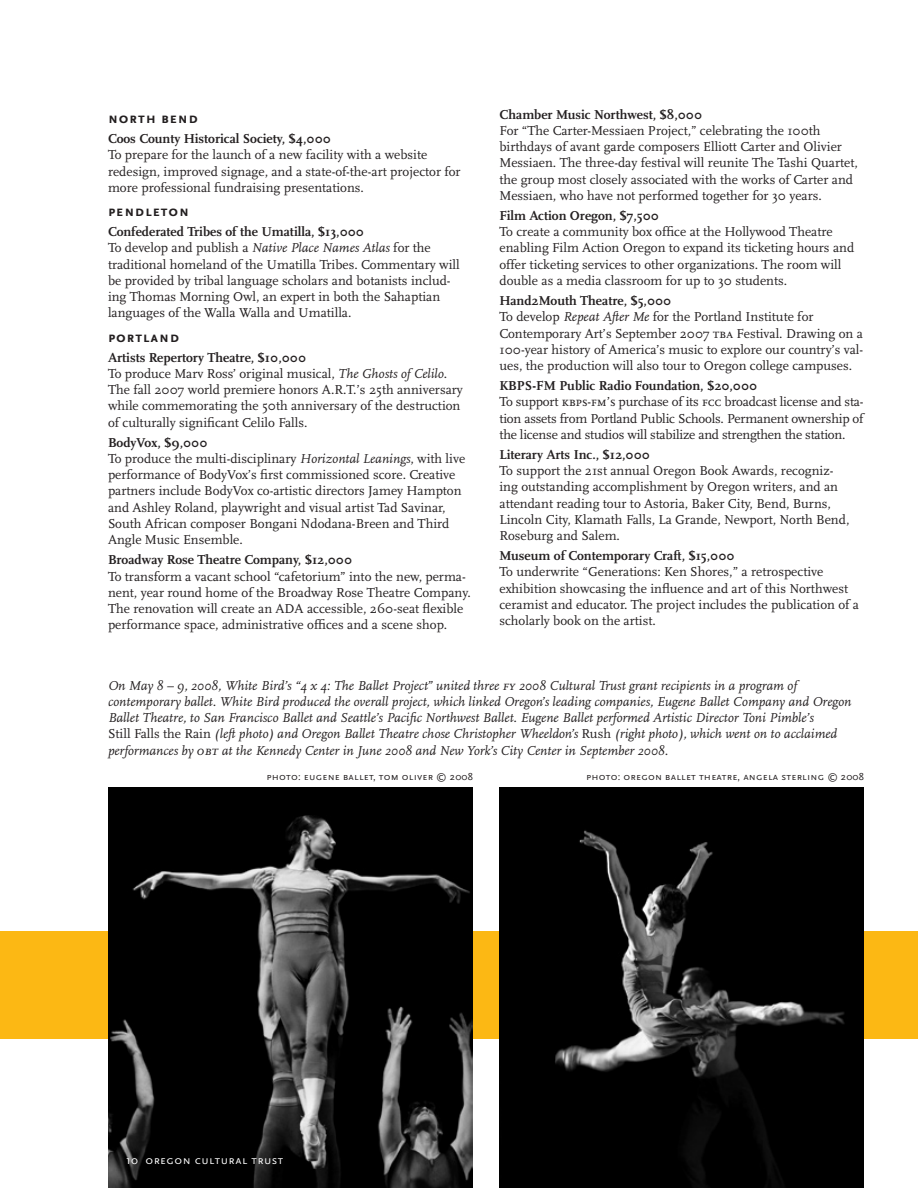
<style>
.page{position:relative;width:918px;height:1188px;background:#fff}
.page>*{position:absolute;margin:0;border:0;box-sizing:border-box;transform-origin:0 0}
.t1{font:700 15px "Scala Sans Caps";letter-spacing:.06em;color:#231f20}
.t2{font:13.5px/16.2px "Scala";color:#231f20}
.t3{font:italic 13.5px/16.2px "Scala";color:#231f20}
.t4{font:700 13.5px "Scala";color:#231f20}
.t5{font:12px "Scala Sans Caps";letter-spacing:.04em;color:#fff}
.t6{font:10.5px "Scala Sans Caps";letter-spacing:.02em;color:#231f20}
.s1{font-weight:700}
.s2{font-style:italic}
.s3{font-family:"Scala Caps"}
.s4{font-style:normal}
.s5{font-family:"Scala Sans"}
</style>
<div class="page">
<div style="left:0;top:932px;width:918px;height:108px;background:#fcb814"></div>
<img style="left:499px;top:788px;width:365px;height:400px">
<img style="left:108px;top:788px;width:365px;height:400px">
<p class="t1" style="left:108px;top:110px;width:92px">north bend</p>
<p class="t4" style="left:108px;top:131px;width:225px">Coos County Historical Society, $4,000</p>
<p class="t2" style="left:108px;top:147px;width:354px">To prepare for the launch of a new facility with a website redesign, improved signage, and a state-of-the-art projector for more professional fundraising presentations.</p>
<p class="t1" style="left:108px;top:203px;width:83px">pendleton</p>
<p class="t2" style="left:108px;top:224px;width:353px"><span class="s1">Confederated Tribes of the Umatilla, $13,000<br></span>To develop and publish a <span class="s2">Native Place Names Atlas</span> for the traditional homeland of the Umatilla Tribes. Commentary will be provided by tribal language scholars and botanists includ&shy;ing Thomas Morning Owl, an expert in both the Sahaptian languages of the Walla Walla and Umatilla.</p>
<p class="t1" style="left:108px;top:328px;width:73px">portland</p>
<p class="t2" style="left:108px;top:350px;width:356px"><span class="s1">Artists Repertory Theatre, $10,000<br></span>To produce Marv Ross’ original musical, <span class="s2">The Ghosts of Celilo</span>.<br>The fall 2007 world premiere honors A.R.T.’s 25th anniversary while commemorating the 50th anniversary of the destruction of culturally significant Celilo Falls.</p>
<p class="t2" style="left:108px;top:435px;width:359px"><span class="s1">BodyVox, $9,000<br></span>To produce the multi-disciplinary <span class="s2">Horizontal Leanings</span>, with live performance of BodyVox’s first commissioned score. Creative partners include BodyVox co-artistic directors Jamey Hampton and Ashley Roland, playwright and visual artist Tad Savinar, South African composer Bongani Ndodana-Breen and Third Angle Music Ensemble.</p>
<p class="t4" style="left:108px;top:552px;width:246px">Broadway Rose Theatre Company, $12,000</p>
<p class="t2" style="left:108px;top:568px;width:364px">To transform a vacant school “cafetorium” into the new, perma&shy;nent, year round home of the Broadway Rose Theatre Company.<br>The renovation will create an ADA accessible, 260-seat flexible performance space, administrative offices and a scene shop.</p>
<p class="t4" style="left:500px;top:107px;width:204px">Chamber Music Northwest, $8,000</p>
<p class="t2" style="left:500px;top:123px;width:360px">For “The Carter-Messiaen Project,” celebrating the 100th birthdays of avant garde composers Elliott Carter and Olivier Messiaen. The three-day festival will reunite The Tashi Quartet, the group most closely associated with the works of Carter and Messiaen, who have not performed together for 30 years.</p>
<p class="t4" style="left:500px;top:208px;width:161px">Film Action Oregon, $7,500</p>
<p class="t2" style="left:500px;top:224px;width:356px">To create a community box office at the Hollywood Theatre enabling Film Action Oregon to expand its ticketing hours and offer ticketing services to other organizations. The room will double as a media classroom for up to 30 students.</p>
<p class="t2" style="left:500px;top:293px;width:365px"><span class="s1">Hand2Mouth Theatre, $5,000<br></span>To develop <span class="s2">Repeat After Me</span> for the Portland Institute for Contemporary Art’s September 2007 <span class="s3">tba</span> Festival. Drawing on a 100-year history of America’s music to explore our country’s val&shy;ues, the production will also tour to Oregon college campuses.</p>
<p class="t2" style="left:500px;top:378px;width:366px"><span class="s1">KBPS-FM Public Radio Foundation, $20,000<br></span>To support <span class="s3">kbps-fm’s</span> purchase of its <span class="s3">fcc</span> broadcast license and sta&shy;tion assets from Portland Public Schools. Permanent ownership of the license and studios will stabilize and strengthen the station.</p>
<p class="t4" style="left:500px;top:447px;width:152px">Literary Arts Inc., $12,000</p>
<p class="t2" style="left:500px;top:463px;width:351px">To support the 21st annual Oregon Book Awards, recogniz&shy;ing outstanding accomplishment by Oregon writers, and an attendant reading tour to Astoria, Baker City, Bend, Burns, Lincoln City, Klamath Falls, La Grande, Newport, North Bend, Roseburg and Salem.</p>
<p class="t4" style="left:500px;top:548px;width:237px">Museum of Contemporary Craft, $15,000</p>
<p class="t2" style="left:500px;top:564px;width:361px">To underwrite “Generations: Ken Shores,” a retrospective exhibition showcasing the influence and art of this Northwest ceramist and educator. The project includes the publication of a scholarly book on the artist.</p>
<p class="t3" style="left:108px;top:678px;width:745px">On May 8 – 9, 2008, White Bird’s “4 x 4: The Ballet Project” united three <span class="s3">fy</span> 2008 Cultural Trust grant recipients in a program of contemporary ballet. White Bird produced the overall project, which linked Oregon’s leading companies, Eugene Ballet Company and Oregon Ballet Theatre, to San Francisco Ballet and Seattle’s Pacific Northwest Ballet. Eugene Ballet performed Artistic Director Toni Pimble’s<br><span class="s4">Still Falls the Rain</span> (left photo) and Oregon Ballet Theatre chose Christopher Wheeldon’s <span class="s4">Rush</span> (right photo), which went on to acclaimed performances by <span class="s3">obt</span> at the Kennedy Center in June 2008 and New York’s City Center in September 2008.</p>
<p class="t6" style="left:266px;top:771px;width:208px">photo: eugene ballet, tom oliver © 2008</p>
<p class="t6" style="left:586px;top:771px;width:279px">photo: oregon ballet theatre, angela sterling © 2008</p>
<p class="t5" style="left:126px;top:1153px;width:159px"><span class="s5">1 0</span> oregon cultural trust</p>
</div>
